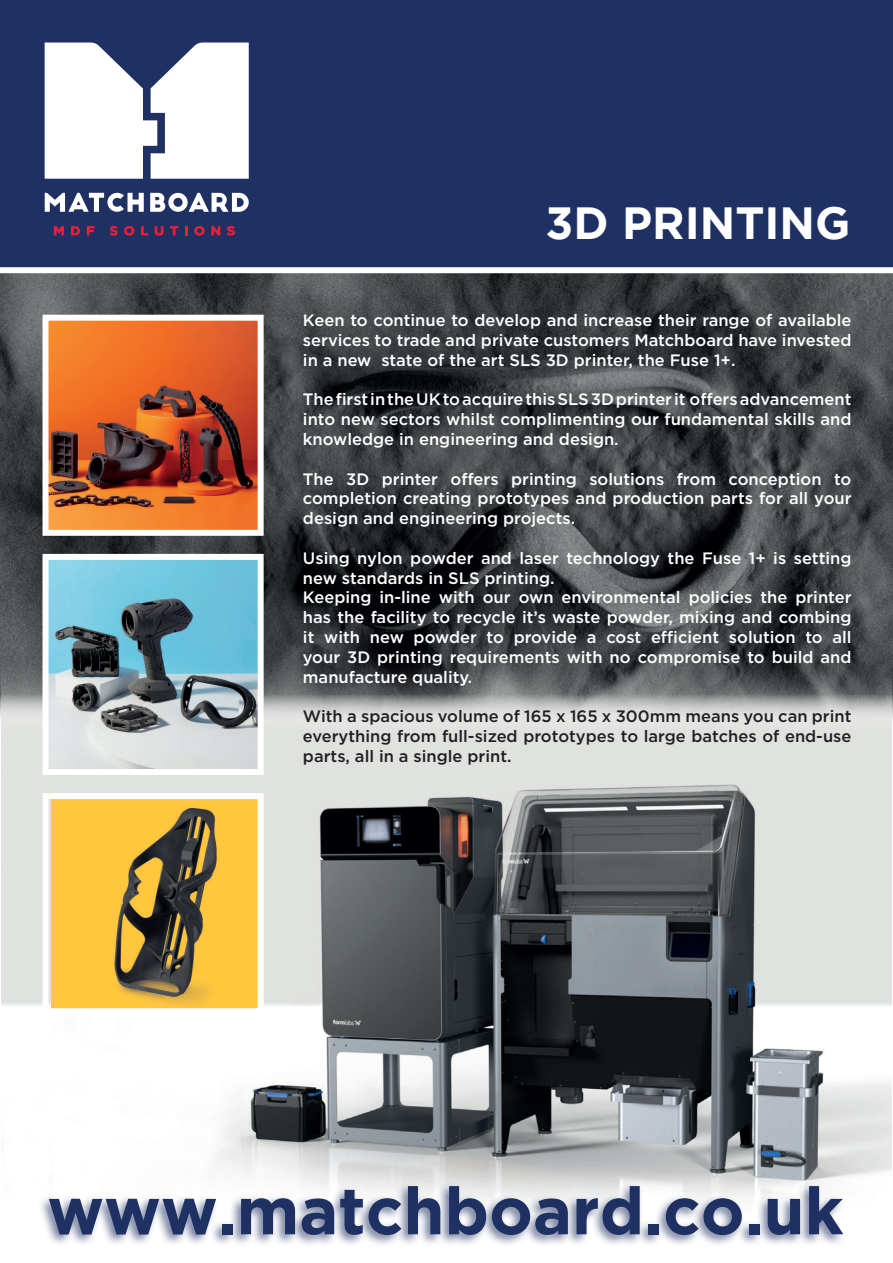
<style>
.page{position:relative;width:893px;height:1263px;background:#fff}
.page>*{position:absolute;margin:0;border:0;box-sizing:border-box;transform-origin:0 0}
.t1{font:700 66px "Gotham";color:#1f3162}
.t2{font:700 45px "Gotham";color:#fff}
.t3{font:500 16.5px/19.8px "Gotham";color:#fff;text-align:justify}
.t4{font:500 16.5px/19.8px "Gotham";color:#231f20;text-align:justify}
</style>
<div class="page">
<img style="left:0;top:273px;width:893px;height:460px">
<img style="left:2px;top:653px;width:890px;height:529px">
<div style="left:0;top:0;width:893px;height:271px;background:#1f3162"></div>
<svg style="left:150px;top:193px;width:99px;height:19px"></svg>
<svg style="left:45px;top:193px;width:99px;height:19px"></svg>
<svg style="left:45px;top:43px;width:204px;height:136px;background:#e4e6ec"></svg>
<svg style="left:54px;top:226px;width:10px;height:9px"></svg>
<svg style="left:71px;top:226px;width:9px;height:9px"></svg>
<svg style="left:87px;top:226px;width:7px;height:9px"></svg>
<svg style="left:109px;top:226px;width:9px;height:10px"></svg>
<svg style="left:124px;top:226px;width:10px;height:10px"></svg>
<svg style="left:141px;top:226px;width:7px;height:9px"></svg>
<svg style="left:155px;top:226px;width:9px;height:10px"></svg>
<svg style="left:170px;top:226px;width:8px;height:9px"></svg>
<svg style="left:185px;top:226px;width:3px;height:9px"></svg>
<svg style="left:194px;top:226px;width:11px;height:10px"></svg>
<svg style="left:211px;top:226px;width:9px;height:9px"></svg>
<svg style="left:227px;top:226px;width:8px;height:10px"></svg>
<img style="left:50px;top:322px;width:207px;height:207px">
<div style="left:43px;top:315px;width:221px;height:221px;border:6px solid #fff"></div>
<div style="left:37px;top:1182px;width:809px;height:65px;background:#1f3162;opacity:.6"></div>
<div style="left:0;top:267px;width:893px;height:6px;background:#fff"></div>
<img style="left:50px;top:561px;width:207px;height:207px">
<div style="left:43px;top:554px;width:221px;height:221px;border:6px solid #fff"></div>
<img style="left:51px;top:800px;width:206px;height:207px">
<div style="left:43px;top:793px;width:221px;height:221px;border:6px solid #fff"></div>
<p class="t2" style="left:545px;top:197px;width:307px">3D PRINTING</p>
<p class="t3" style="left:303px;top:310px;width:550px">Keen to continue to develop and increase their range of available services to trade and private customers Matchboard have invested in a new state of the art SLS 3D printer, the Fuse 1+.</p>
<p class="t3" style="left:303px;top:389px;width:550px">The first in the UK to acquire this SLS 3D printer it offers advancement into new sectors whilst complimenting our fundamental skills and knowledge in engineering and design.</p>
<p class="t3" style="left:303px;top:469px;width:550px">The 3D printer offers printing solutions from conception to completion creating prototypes and production parts for all your design and engineering projects.</p>
<p class="t3" style="left:303px;top:548px;width:550px">Using nylon powder and laser technology the Fuse 1+ is setting new standards in SLS printing.</p>
<p class="t3" style="left:303px;top:587px;width:550px">Keeping in-line with our own environmental policies the printer has the facility to recycle it’s waste powder, mixing and combing it with new powder to provide a cost efficient solution to all your 3D printing requirements with no compromise to build and manufacture quality.</p>
<p class="t4" style="left:303px;top:706px;width:550px">With a spacious volume of 165 x 165 x 300mm means you can print everything from full-sized prototypes to large batches of end-use parts, all in a single print.</p>
<p class="t1" style="left:47px;top:1173px;width:798px">www.matchboard.co.uk</p>
</div>
